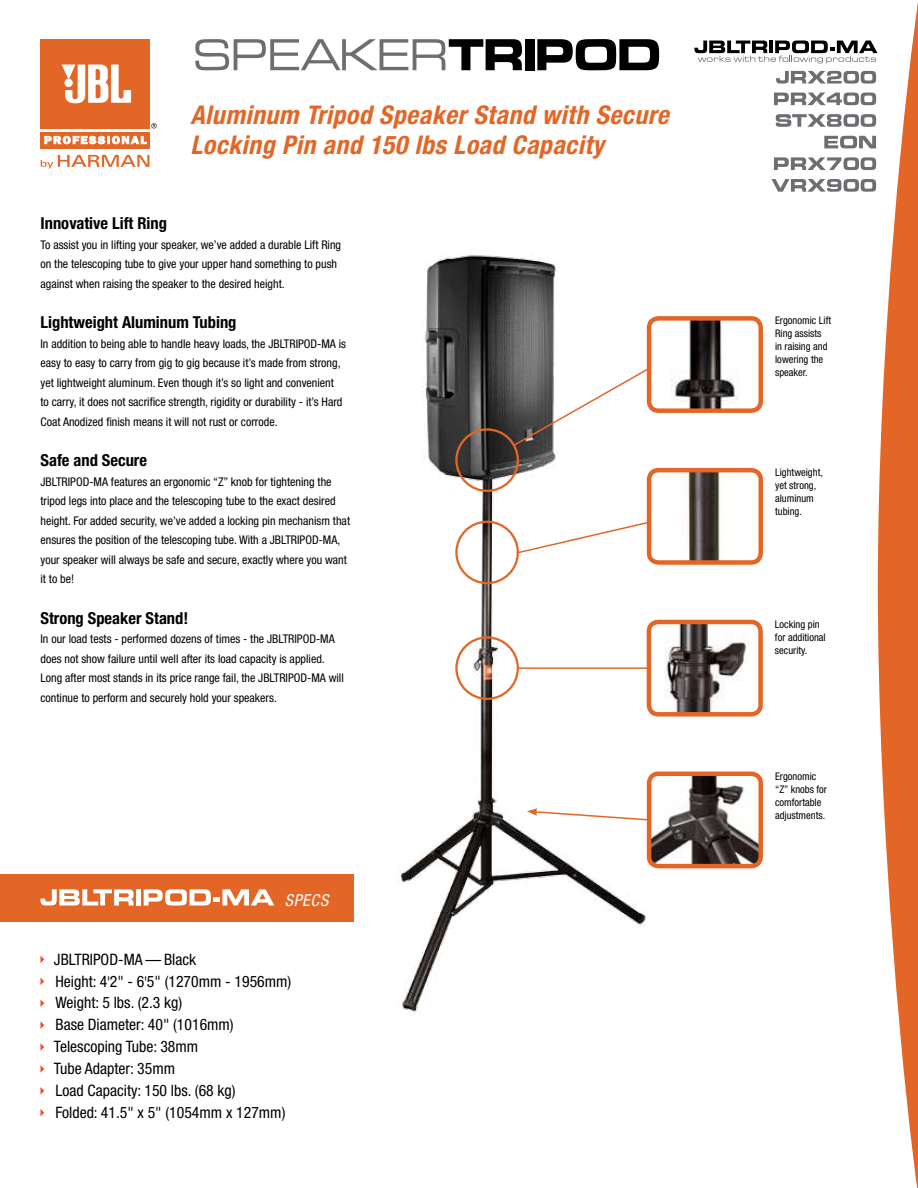
<style>
.page{position:relative;width:918px;height:1188px;background:#fff}
.page>*{position:absolute;margin:0;border:0;box-sizing:border-box;transform-origin:0 0}
.t1{font:italic 700 condensed 25.8px/29.5px "Helvetica Neue";letter-spacing:.02em;color:#e36626}
.t2{font:700 condensed 16.5px "Helvetica Neue";color:#000}
.t3{font:italic condensed 16.5px "Helvetica Neue";letter-spacing:.04em;color:#fff}
.t4{font:condensed 15.75px/21.9px "Helvetica Neue";color:#000}
.t5{font:condensed 12px/19.5px "Helvetica Neue";color:#000}
.t6{font:condensed 10.5px/12.9px "Helvetica Neue";color:#000}
.s1{font-family:"Eurostile";font-stretch:normal}
</style>
<div class="page">
<div style="left:0;top:874px;width:354px;height:47px;background:#e36626"></div>
<svg style="left:40px;top:956px;width:4px;height:7px"></svg>
<svg style="left:40px;top:978px;width:4px;height:7px"></svg>
<svg style="left:40px;top:999px;width:4px;height:8px"></svg>
<svg style="left:40px;top:1021px;width:4px;height:8px"></svg>
<svg style="left:40px;top:1043px;width:4px;height:8px"></svg>
<svg style="left:40px;top:1065px;width:4px;height:8px"></svg>
<svg style="left:40px;top:1087px;width:4px;height:8px"></svg>
<svg style="left:40px;top:1109px;width:4px;height:7px"></svg>
<svg style="left:878px;top:2px;width:40px;height:1186px;fill:#e36626"></svg>
<svg style="left:195px;top:39px;width:327px;height:32px"></svg>
<div style="left:525px;top:39px;width:9px;height:31px;background:#000"></div>
<svg style="left:537px;top:39px;width:122px;height:31px"></svg>
<div style="left:40px;top:39px;width:110px;height:89px;background:#e36626"></div>
<svg style="left:62px;top:65px;width:69px;height:38px"></svg>
<svg style="left:40px;top:132px;width:110px;height:16px"></svg>
<svg style="left:45px;top:136px;width:102px;height:8px"></svg>
<svg style="left:151px;top:123px;width:6px;height:5px"></svg>
<svg style="left:41px;top:155px;width:108px;height:13px"></svg>
<img style="left:397px;top:255px;width:265px;height:757px">
<svg style="left:527px;top:808px;width:120px;height:14px"></svg>
<hr style="left:517px;top:667px;width:185px;height:2px;background:#e36626">
<div style="left:455px;top:636px;width:64px;height:64px;border:2px solid #e36626;border-radius:50%"></div>
<div style="left:455px;top:521px;width:64px;height:63px;border:2px solid #e36626;border-radius:50%"></div>
<div style="left:455px;top:428px;width:64px;height:64px;border:2px solid #e36626;border-radius:50%"></div>
<svg style="left:517px;top:519px;width:130px;height:35px"></svg>
<svg style="left:512px;top:362px;width:146px;height:85px"></svg>
<div style="left:649px;top:318px;width:112px;height:93px;background:#fff;border-radius:9px"></div>
<img style="left:671px;top:321px;width:68px;height:87px">
<div style="left:647px;top:316px;width:116px;height:97px;border:4px solid #e36626;border-radius:9px"></div>
<img style="left:649px;top:774px;width:109px;height:92px">
<div style="left:647px;top:772px;width:116px;height:96px;border:4px solid #e36626;border-radius:9px"></div>
<div style="left:649px;top:470px;width:112px;height:92px;background:#fff;border-radius:9px"></div>
<img style="left:688px;top:473px;width:34px;height:87px">
<div style="left:647px;top:468px;width:116px;height:97px;border:4px solid #e36626;border-radius:9px"></div>
<div style="left:649px;top:622px;width:112px;height:92px;background:#fff;border-radius:9px"></div>
<img style="left:656px;top:625px;width:93px;height:87px">
<div style="left:647px;top:620px;width:116px;height:97px;border:4px solid #e36626;border-radius:9px"></div>
<svg style="left:694px;top:40px;width:184px;height:24px"></svg>
<svg style="left:776px;top:71px;width:100px;height:13px"></svg>
<svg style="left:774px;top:93px;width:102px;height:12px"></svg>
<svg style="left:776px;top:114px;width:100px;height:13px"></svg>
<svg style="left:824px;top:135px;width:52px;height:13px"></svg>
<svg style="left:774px;top:157px;width:102px;height:13px"></svg>
<svg style="left:771px;top:179px;width:105px;height:13px"></svg>
<svg style="left:40px;top:889px;width:94px;height:17px"></svg>
<div style="left:136px;top:889px;width:5px;height:17px;background:#fff"></div>
<svg style="left:144px;top:889px;width:130px;height:17px"></svg>
<h1 class="t1" style="left:190px;top:100px;width:480px">Aluminum Tripod Speaker Stand with Secure<br>Locking Pin and 150 lbs Load Capacity</h1>
<h2 class="t2" style="left:40px;top:213px;width:128px">Innovative Lift Ring</h2>
<p class="t5" style="left:40px;top:234px;width:302px">To assist you in lifting your speaker, we’ve added a durable Lift Ring on the telescoping tube to give your upper hand something to push against when raising the speaker to the desired height.</p>
<h2 class="t2" style="left:40px;top:312px;width:198px">Lightweight Aluminum Tubing</h2>
<p class="t5" style="left:40px;top:333px;width:307px">In addition to being able to handle heavy loads, the JBLTRIPOD-MA is easy to easy to carry from gig to gig because it’s made from strong, yet lightweight aluminum. Even though it’s so light and convenient<br>to carry, it does not sacrifice strength, rigidity or durability - it’s Hard Coat Anodized finish means it will not rust or corrode.</p>
<h2 class="t2" style="left:40px;top:450px;width:108px">Safe and Secure</h2>
<p class="t5" style="left:40px;top:471px;width:311px">JBLTRIPOD-MA features an ergonomic “Z” knob for tightening the tripod legs into place and the telescoping tube to the exact desired height. For added security, we’ve added a locking pin mechanism that ensures the position of the telescoping tube. With a JBLTRIPOD-MA, your speaker will always be safe and secure, exactly where you want it to be!</p>
<h2 class="t2" style="left:40px;top:608px;width:149px">Strong Speaker Stand!</h2>
<p class="t5" style="left:40px;top:629px;width:305px">In our load tests - performed dozens of times - the JBLTRIPOD-MA does not show failure until well after its load capacity is applied.<br>Long after most stands in its price range fail, the JBLTRIPOD-MA will continue to perform and securely hold your speakers.</p>
<h2 class="t3" style="left:285px;top:890px;width:45px">SPECS</h2>
<h3 class="t4" style="left:54px;top:948px;width:239px">JBLTRIPOD-MA — Black<br>Height: 4<span class="s1">'</span>2" - 6<span class="s1">'</span>5" (1270mm - 1956mm)<br>Weight: 5 lbs. (2.3 kg)<br>Base Diameter: 40" (1016mm)<br>Telescoping Tube: 38mm<br>Tube Adapter: 35mm<br>Load Capacity: 150 lbs. (68 kg)<br>Folded: 41.5" x 5" (1054mm x 127mm)</h3>
<p class="t6" style="left:775px;top:314px;width:57px">Ergonomic Lift<br>Ring assists in raising and lowering the speaker.</p>
<p class="t6" style="left:775px;top:466px;width:49px">Lightweight, yet strong, aluminum tubing.</p>
<p class="t6" style="left:775px;top:618px;width:52px">Locking pin for additional security.</p>
<p class="t6" style="left:775px;top:770px;width:53px">Ergonomic “Z” knobs for comfortable adjustments.</p>
</div>
